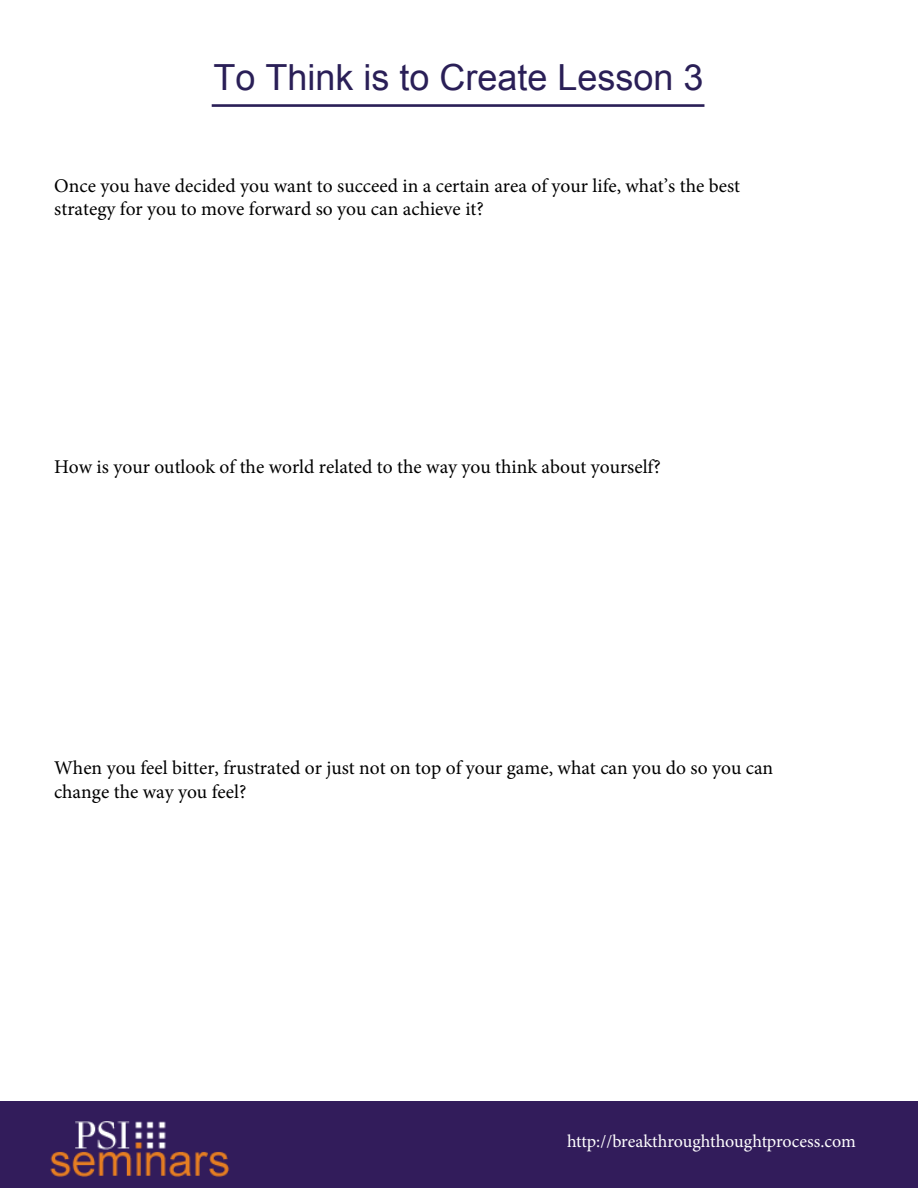
<style>
.page{position:relative;width:918px;height:1188px;background:#fff}
.page>*{position:absolute;margin:0;border:0;box-sizing:border-box;transform-origin:0 0}
.t1{font:36px "Arial";color:#2a1f57}
.t2{font:19.5px/23.4px "Minion Pro";color:#000}
.t3{font:18px "Minion Pro";letter-spacing:-.005em;color:#fff}
</style>
<div class="page">
<hr style="left:212px;top:104px;width:492px;height:3px;background:#2a1f57">
<div style="left:0;top:1102px;width:918px;height:86px;background:#321c5b"></div>
<h1 class="t1" style="left:213px;top:54px;width:492px">To Think is to Create Lesson 3</h1>
<p class="t2" style="left:54px;top:174px;width:687px">Once you have decided you want to succeed in a certain area of your life, what’s the best strategy for you to move forward so you can achieve it?</p>
<p class="t2" style="left:54px;top:455px;width:608px">How is your outlook of the world related to the way you think about yourself?</p>
<p class="t2" style="left:54px;top:756px;width:721px">When you feel bitter, frustrated or just not on top of your game, what can you do so you can change the way you feel?</p>
<p class="t3" style="left:567px;top:1129px;width:290px">http://breakthroughthoughtprocess.com</p>
</div>
